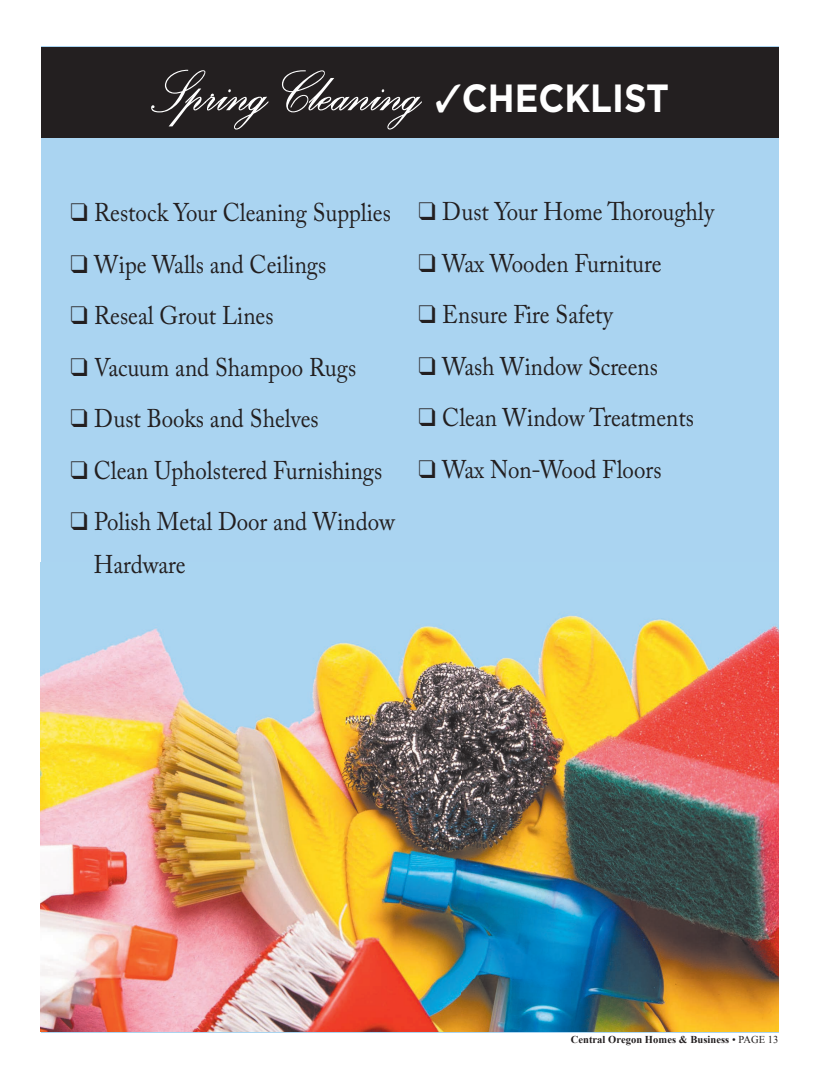
<style>
.page{position:relative;width:819px;height:1080px;background:#fff}
.page>*{position:absolute;margin:0;border:0;box-sizing:border-box;transform-origin:0 0}
.t1{font:600 74.25px "Palace Script MT Std";color:#fff;scale:.9 1}
.t2{font:25.5px/51.4px "Adobe Caslon Pro";color:#231f20;scale:.9 1}
.t3{font:700 10.5px "Times New Roman";letter-spacing:.005em;color:#231f20}
.s1{font-family:"Gotham";font-weight:700;font-size:39.3px}
.s2{font-weight:400}
</style>
<div class="page">
<div style="left:41px;top:47px;width:737px;height:986px;background:#aad4f1"></div>
<img style="left:41px;top:615px;width:737px;height:417px">
<div style="left:41px;top:48px;width:737px;height:90px;background:#231f20"></div>
<h1 class="t1" style="left:150px;top:58px;width:578px">Spring Cleaning <span class="s1">CHECKLIST</span></h1>
<p class="t2" style="left:94px;top:189px;width:336px">Restock Your Cleaning Supplies<br>Wipe Walls and Ceilings<br>Reseal Grout Lines<br>Vacuum and Shampoo Rugs<br>Dust Books and Shelves<br>Clean Upholstered Furnishings<br>Polish Metal Door and Window</p>
<p class="t2" style="left:94px;top:541px;width:104px">Hardware</p>
<p class="t2" style="left:442px;top:189px;width:303px">Dust Your Home oroughly<br>Wax Wooden Furniture<br>Ensure Fire Safety<br>Wash Window Screens<br>Clean Window Treatments<br>Wax Non-Wood Floors</p>
<p class="t3" style="left:571px;top:1036px;width:209px">Central Oregon Homes &amp; Business <span class="s2">" PAGE 13</span></p>
</div>
